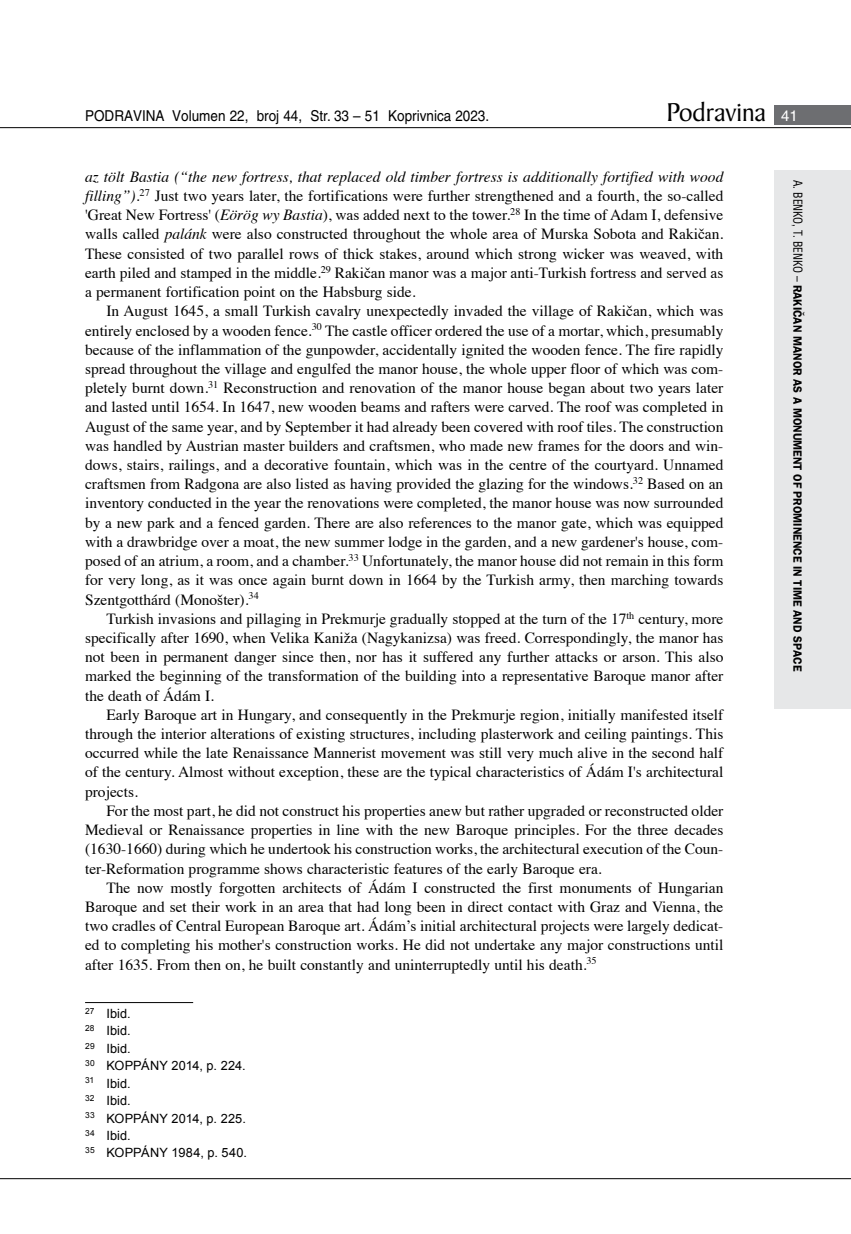
<style>
.page{position:relative;width:851px;height:1234px;background:#fff}
.page>*{position:absolute;margin:0;border:0;box-sizing:border-box;transform-origin:0 0}
.t1{font:27.6px "Baker Signet BT";color:#000}
.t2{font:15.45px/19.2px "Times";color:#000;text-align:justify}
.t3{font:15px "Helvetica LT Skin 29";color:#000;scale:.9 1}
.t4{font:12.75px/17.4px "Arial";letter-spacing:.01em;color:#000}
.t5{font:600 12px "ITC Franklin Gothic Skin 29";letter-spacing:-.005em;color:#000;scale:.95 1}
.s1{font-family:"Helvetica LT Skin 29";font-size:15px;color:#fff}
.s2{font-style:italic}
.s3{font-family:"Helvetica LT Skin 29";font-weight:400;font-stretch:condensed}
</style>
<div class="page">
<div style="left:774px;top:170px;width:76px;height:538px;background:#e6e7e8"></div>
<div style="left:774px;top:105px;width:76px;height:19px;background:#6d6e71"></div>
<hr style="left:0;top:127px;width:850px;height:1px;background:#000">
<hr style="left:0;top:1177px;width:850px;height:1px;background:#000">
<hr style="left:85px;top:1002px;width:108px;height:1px;background:#000">
<p class="t3" style="left:85px;top:107px;width:450px">PODRAVINA Volumen 22, broj 44, Str. 33 – 51 Koprivnica 2023.</p>
<h1 class="t1" style="left:666px;top:95px;width:133px">Podravina <span class="s1">41</span></h1>
<p class="t2" style="left:85px;top:166px;width:639px"><span class="s2">az tölt Bastia (“the new fortress, that replaced old timber fortress is additionally fortified with wood filling”).</span><sup>27</sup> Just two years later, the fortifications were further strengthened and a fourth, the so-called 'Great New Fortress' (<span class="s2">Eörög wy Bastia</span>), was added next to the tower.<sup>28</sup> In the time of Adam I, defensive walls called <span class="s2">palánk</span> were also constructed throughout the whole area of Murska Sobota and Rakičan.<br>These consisted of two parallel rows of thick stakes, around which strong wicker was weaved, with earth piled and stamped in the middle.<sup>29</sup> Rakičan manor was a major anti-Turkish fortress and served as a permanent fortification point on the Habsburg side.</p>
<p class="t2" style="left:85px;top:300px;width:639px;text-indent:21px">In August 1645, a small Turkish cavalry unexpectedly invaded the village of Rakičan, which was entirely enclosed by a wooden fence.<sup>30</sup> The castle officer ordered the use of a mortar, which, presumably because of the inflammation of the gunpowder, accidentally ignited the wooden fence. The fire rapidly spread throughout the village and engulfed the manor house, the whole upper floor of which was com&shy;pletely burnt down.<sup>31</sup> Reconstruction and renovation of the manor house began about two years later and lasted until 1654. In 1647, new wooden beams and rafters were carved. The roof was completed in August of the same year, and by September it had already been covered with roof tiles. The construction was handled by Austrian master builders and craftsmen, who made new frames for the doors and win&shy;dows, stairs, railings, and a decorative fountain, which was in the centre of the courtyard. Unnamed craftsmen from Radgona are also listed as having provided the glazing for the windows.<sup>32</sup> Based on an inventory conducted in the year the renovations were completed, the manor house was now surrounded by a new park and a fenced garden. There are also references to the manor gate, which was equipped with a drawbridge over a moat, the new summer lodge in the garden, and a new gardener's house, com&shy;posed of an atrium, a room, and a chamber.<sup>33</sup> Unfortunately, the manor house did not remain in this form for very long, as it was once again burnt down in 1664 by the Turkish army, then marching towards Szentgotthárd (Monošter).<sup>34</sup></p>
<p class="t2" style="left:85px;top:607px;width:639px;text-indent:21px">Turkish invasions and pillaging in Prekmurje gradually stopped at the turn of the 17<sup>th</sup> century, more specifically after 1690, when Velika Kaniža (Nagykanizsa) was freed. Correspondingly, the manor has not been in permanent danger since then, nor has it suffered any further attacks or arson. This also marked the beginning of the transformation of the building into a representative Baroque manor after the death of Ádám I.</p>
<p class="t2" style="left:85px;top:703px;width:639px;text-indent:21px">Early Baroque art in Hungary, and consequently in the Prekmurje region, initially manifested itself through the interior alterations of existing structures, including plasterwork and ceiling paintings. This occurred while the late Renaissance Mannerist movement was still very much alive in the second half of the century. Almost without exception, these are the typical characteristics of Ádám I's architectural projects.</p>
<p class="t2" style="left:85px;top:799px;width:639px;text-indent:21px">For the most part, he did not construct his properties anew but rather upgraded or reconstructed older Medieval or Renaissance properties in line with the new Baroque principles. For the three decades (1630-1660) during which he undertook his construction works, the architectural execution of the Coun&shy;ter-Reformation programme shows characteristic features of the early Baroque era.</p>
<p class="t2" style="left:85px;top:876px;width:639px;text-indent:21px">The now mostly forgotten architects of Ádám I constructed the first monuments of Hungarian Baroque and set their work in an area that had long been in direct contact with Graz and Vienna, the two cradles of Central European Baroque art. Ádám’s initial architectural projects were largely dedicat&shy;ed to completing his mother's construction works. He did not undertake any major constructions until after 1635. From then on, he built constantly and uninterruptedly until his death.<sup>35</sup></p>
<p class="t4" style="left:85px;top:1004px;width:163px"><sup>27</sup> Ibid.<br><sup>28</sup> Ibid.<br><sup>29</sup> Ibid.<br><sup>30</sup> KOPPÁNY 2014, p. 224.<br><sup>31</sup> Ibid.<br><sup>32</sup> Ibid.<br><sup>33</sup> KOPPÁNY 2014, p. 225.<br><sup>34</sup> Ibid.<br><sup>35</sup> KOPPÁNY 1984, p. 540.</p>
<p class="t5" style="left:804px;top:180px;width:518px;rotate:90deg"><span class="s3">A. BENKO, T. BENKO –</span> RAKIČAN MANOR AS A MONUMENT OF PROMINENCE IN TIME AND SPACE</p>
</div>
